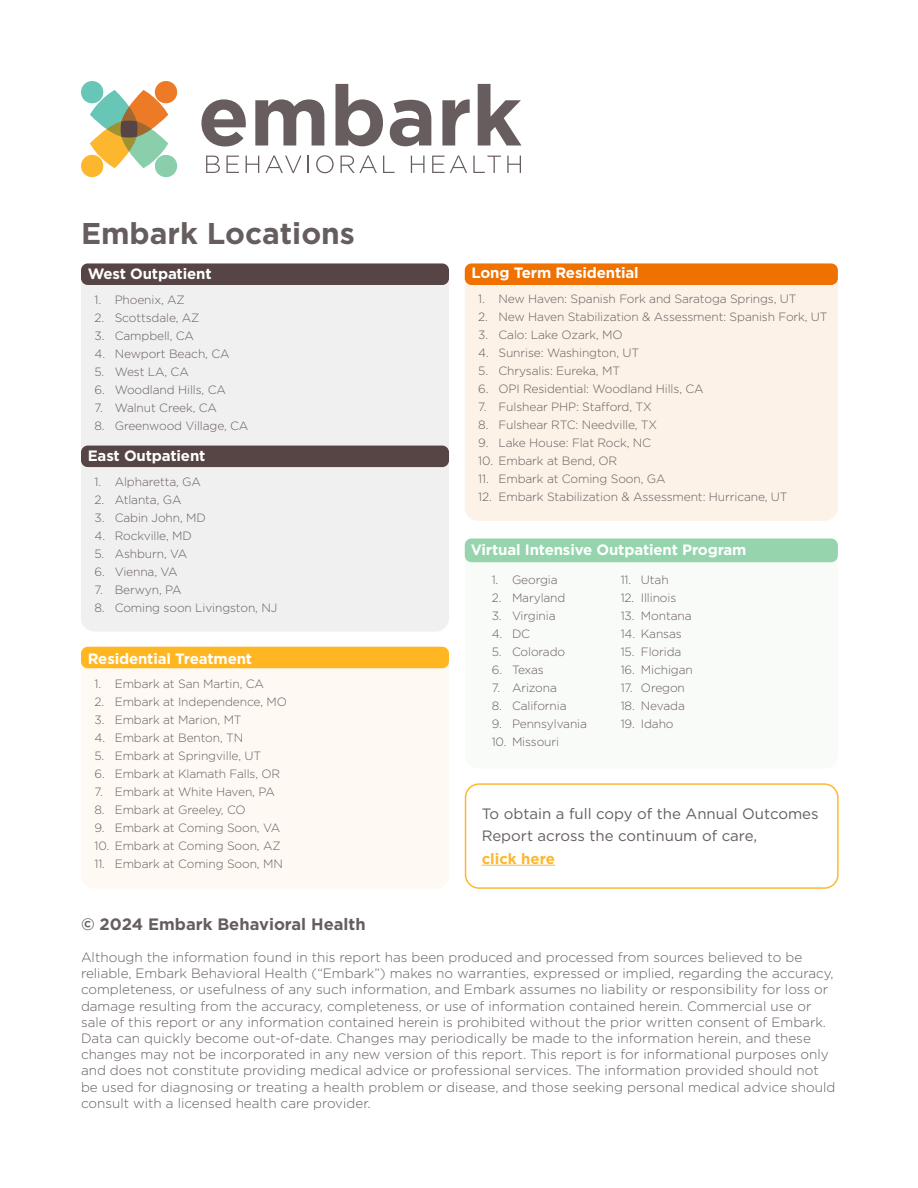
<style>
.page{position:relative;width:918px;height:1188px;background:#fff}
.page>*{position:absolute;margin:0;border:0;box-sizing:border-box;transform-origin:0 0}
.t1{font:700 30px "Gotham";color:#665e5e}
.t2{font:700 16.5px "Gotham";color:#665e5e}
.Body-Copy{font:700 15px "Gotham";letter-spacing:-.01em;color:#fff}
.t3{font:15px/22.5px "Gotham";color:#665e5e}
.Body-Copy-2{font:300 13.5px/16.2px "Gotham";color:#675d5e}
.t4{font:300 12px "Gotham";letter-spacing:-.01em;color:#675d5e}
.s1{font-weight:700;color:#fcb830}
</style>
<div class="page">
<div style="left:81px;top:647px;width:368px;height:242px;background:#fefaf3;border-radius:14px"></div>
<div style="left:81px;top:267px;width:368px;height:365px;background:#f1f0f0;border-radius:14px"></div>
<div style="left:465px;top:540px;width:373px;height:229px;background:#f9fbf8;border-radius:14px"></div>
<div style="left:465px;top:263px;width:373px;height:258px;background:#fdf2e8;border-radius:14px"></div>
<div style="left:465px;top:538px;width:373px;height:24px;background:#95d4ad;border-radius:7px"></div>
<div style="left:465px;top:263px;width:373px;height:22px;background:#ef7100;border-radius:7px"></div>
<div style="left:81px;top:647px;width:368px;height:21px;background:#ffb620;border-radius:7px"></div>
<div style="left:81px;top:446px;width:368px;height:21px;background:#564544;border-radius:7px"></div>
<div style="left:81px;top:263px;width:368px;height:22px;background:#564544;border-radius:7px"></div>
<svg style="left:478px;top:84px;width:43px;height:62px"></svg>
<svg style="left:201px;top:99px;width:45px;height:48px"></svg>
<svg style="left:255px;top:99px;width:69px;height:47px"></svg>
<svg style="left:336px;top:84px;width:47px;height:62px"></svg>
<svg style="left:390px;top:100px;width:41px;height:46px"></svg>
<svg style="left:442px;top:99px;width:28px;height:47px"></svg>
<svg style="left:226px;top:156px;width:13px;height:17px"></svg>
<svg style="left:246px;top:156px;width:13px;height:17px"></svg>
<svg style="left:265px;top:155px;width:36px;height:18px"></svg>
<svg style="left:206px;top:156px;width:14px;height:17px"></svg>
<svg style="left:308px;top:156px;width:1px;height:17px"></svg>
<svg style="left:383px;top:156px;width:12px;height:17px"></svg>
<svg style="left:411px;top:156px;width:14px;height:17px"></svg>
<svg style="left:432px;top:155px;width:35px;height:18px"></svg>
<svg style="left:473px;top:156px;width:28px;height:17px"></svg>
<svg style="left:507px;top:156px;width:14px;height:17px"></svg>
<svg style="left:316px;top:155px;width:18px;height:18px"></svg>
<svg style="left:341px;top:155px;width:36px;height:18px"></svg>
<svg style="left:81px;top:81px;width:97px;height:97px"></svg>
<hr style="left:482px;top:865px;width:73px;height:1px;background:#fcb830">
<div style="left:465px;top:783px;width:374px;height:106px;border:2px solid #fcb830;border-radius:13px"></div>
<p class="t1" style="left:81px;top:214px;width:276px">Embark Locations</p>
<p class="Body-Copy" style="left:88px;top:264px;width:125px">West Outpatient</p>
<p class="t4" style="left:94px;top:292px;width:92px">1. Phoenix, AZ</p>
<p class="t4" style="left:94px;top:310px;width:107px">2. Scottsdale, AZ</p>
<p class="t4" style="left:94px;top:328px;width:101px">3. Campbell, CA</p>
<p class="t4" style="left:94px;top:346px;width:137px">4. Newport Beach, CA</p>
<p class="t4" style="left:94px;top:364px;width:96px">5. West LA, CA</p>
<p class="t4" style="left:94px;top:382px;width:133px">6. Woodland Hills, CA</p>
<p class="t4" style="left:94px;top:400px;width:124px">7. Walnut Creek, CA</p>
<p class="t4" style="left:94px;top:418px;width:155px">8. Greenwood Village, CA</p>
<p class="Body-Copy" style="left:88px;top:446px;width:119px">East Outpatient</p>
<p class="t4" style="left:94px;top:474px;width:108px">1. Alpharetta, GA</p>
<p class="t4" style="left:94px;top:492px;width:89px">2. Atlanta, GA</p>
<p class="t4" style="left:94px;top:510px;width:113px">3. Cabin John, MD</p>
<p class="t4" style="left:94px;top:528px;width:99px">4. Rockville, MD</p>
<p class="t4" style="left:94px;top:546px;width:94px">5. Ashburn, VA</p>
<p class="t4" style="left:94px;top:564px;width:85px">6. Vienna, VA</p>
<p class="t4" style="left:94px;top:582px;width:89px">7. Berwyn, PA</p>
<p class="t4" style="left:94px;top:600px;width:184px">8. Coming soon Livingston, NJ</p>
<p class="Body-Copy" style="left:88px;top:648px;width:166px">Residential Treatment</p>
<p class="t4" style="left:94px;top:677px;width:171px">1. Embark at San Martin, CA</p>
<p class="t4" style="left:94px;top:695px;width:194px">2. Embark at Independence, MO</p>
<p class="t4" style="left:94px;top:713px;width:149px">3. Embark at Marion, MT</p>
<p class="t4" style="left:94px;top:731px;width:150px">4. Embark at Benton, TN</p>
<p class="t4" style="left:94px;top:749px;width:168px">5. Embark at Springville, UT</p>
<p class="t4" style="left:94px;top:767px;width:187px">6. Embark at Klamath Falls, OR</p>
<p class="t4" style="left:94px;top:785px;width:182px">7. Embark at White Haven, PA</p>
<p class="t4" style="left:94px;top:803px;width:153px">8. Embark at Greeley, CO</p>
<p class="t4" style="left:94px;top:821px;width:187px">9. Embark at Coming Soon, VA</p>
<p class="t4" style="left:94px;top:839px;width:188px">10. Embark at Coming Soon, AZ</p>
<p class="t4" style="left:94px;top:857px;width:190px">11. Embark at Coming Soon, MN</p>
<p class="Body-Copy" style="left:472px;top:263px;width:169px">Long Term Residential</p>
<p class="t4" style="left:478px;top:291px;width:320px">1. New Haven: Spanish Fork and Saratoga Springs, UT</p>
<p class="t4" style="left:478px;top:309px;width:351px">2. New Haven Stabilization &amp; Assessment: Spanish Fork, UT</p>
<p class="t4" style="left:478px;top:327px;width:146px">3. Calo: Lake Ozark, MO</p>
<p class="t4" style="left:478px;top:345px;width:163px">4. Sunrise: Washington, UT</p>
<p class="t4" style="left:478px;top:363px;width:143px">5. Chrysalis: Eureka, MT</p>
<p class="t4" style="left:478px;top:381px;width:227px">6. OPI Residential: Woodland Hills, CA</p>
<p class="t4" style="left:478px;top:399px;width:175px">7. Fulshear PHP: Stafford, TX</p>
<p class="t4" style="left:478px;top:417px;width:181px">8. Fulshear RTC: Needville, TX</p>
<p class="t4" style="left:478px;top:435px;width:174px">9. Lake House: Flat Rock, NC</p>
<p class="t4" style="left:478px;top:453px;width:141px">10. Embark at Bend, OR</p>
<p class="t4" style="left:478px;top:471px;width:189px">11. Embark at Coming Soon, GA</p>
<p class="t4" style="left:478px;top:489px;width:311px">12. Embark Stabilization &amp; Assessment: Hurricane, UT</p>
<p class="Body-Copy" style="left:471px;top:540px;width:277px">Virtual Intensive Outpatient Program</p>
<p class="t4" style="left:492px;top:572px;width:67px">1. Georgia</p>
<p class="t4" style="left:492px;top:590px;width:75px">2. Maryland</p>
<p class="t4" style="left:492px;top:608px;width:65px">3. Virginia</p>
<p class="t4" style="left:492px;top:626px;width:40px">4. DC</p>
<p class="t4" style="left:492px;top:644px;width:75px">5. Colorado</p>
<p class="t4" style="left:492px;top:662px;width:54px">6. Texas</p>
<p class="t4" style="left:492px;top:680px;width:67px">7. Arizona</p>
<p class="t4" style="left:492px;top:698px;width:76px">8. California</p>
<p class="t4" style="left:492px;top:716px;width:97px">9. Pennsylvania</p>
<p class="t4" style="left:492px;top:734px;width:69px">10. Missouri</p>
<p class="t4" style="left:621px;top:572px;width:50px">11. Utah</p>
<p class="t4" style="left:621px;top:590px;width:57px">12. Illinois</p>
<p class="t4" style="left:621px;top:608px;width:72px">13. Montana</p>
<p class="t4" style="left:621px;top:626px;width:63px">14. Kansas</p>
<p class="t4" style="left:621px;top:644px;width:62px">15. Florida</p>
<p class="t4" style="left:621px;top:662px;width:74px">16. Michigan</p>
<p class="t4" style="left:621px;top:680px;width:66px">17. Oregon</p>
<p class="t4" style="left:621px;top:698px;width:66px">18. Nevada</p>
<p class="t4" style="left:621px;top:716px;width:54px">19. Idaho</p>
<p class="t3" style="left:482px;top:802px;width:338px">To obtain a full copy of the Annual Outcomes<br>Report across the continuum of care,<br><span class="s1">click here</span></p>
<p class="t2" style="left:81px;top:913px;width:286px">© 2024 Embark Behavioral Health</p>
<p class="Body-Copy-2" style="left:81px;top:949px;width:756px">Although the information found in this report has been produced and processed from sources believed to be reliable, Embark Behavioral Health (“Embark”) makes no warranties, expressed or implied, regarding the accuracy, completeness, or usefulness of any such information, and Embark assumes no liability or responsibility for loss or damage resulting from the accuracy, completeness, or use of information contained herein. Commercial use or sale of this report or any information contained herein is prohibited without the prior written consent of Embark.<br>Data can quickly become out-of-date. Changes may periodically be made to the information herein, and these changes may not be incorporated in any new version of this report. This report is for informational purposes only and does not constitute providing medical advice or professional services. The information provided should not be used for diagnosing or treating a health problem or disease, and those seeking personal medical advice should consult with a licensed health care provider.</p>
</div>
